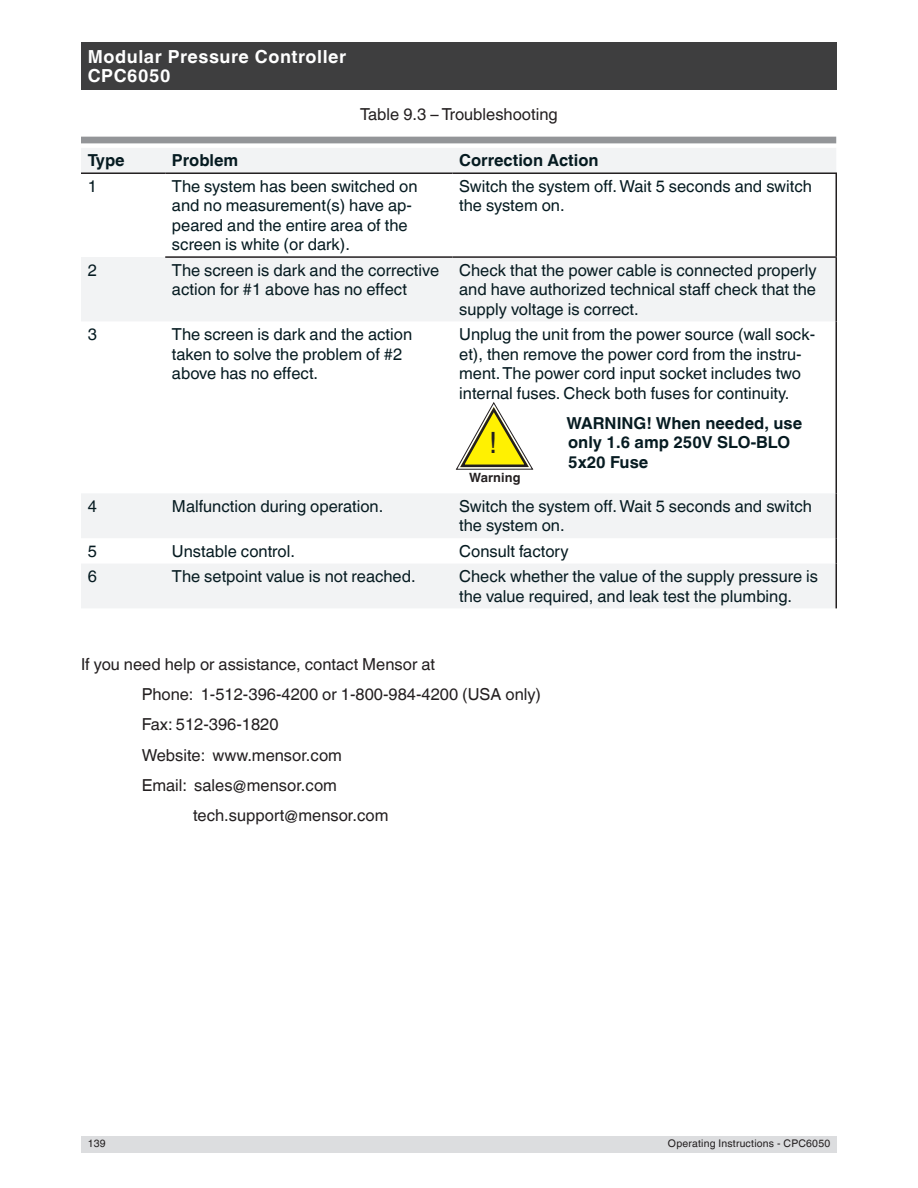
<style>
.page{position:relative;width:918px;height:1188px;background:#fff}
.page>*{position:absolute;margin:0;border:0;box-sizing:border-box;transform-origin:0 0}
.t1{font:29.25px "Helvetica World";color:#231f20}
.t2{font:700 18px/19.5px "Helvetica World";letter-spacing:.03em;color:#fff}
.Body_Copy{font:16.5px/19.5px "Helvetica World";color:#061b21}
.Figure_Title{font:16.5px "Helvetica World";color:#231f20}
.body_copy_indented_B{font:700 16.5px/19.5px "Helvetica World";color:#061b21}
.Body_Copy-2{font:700 16.5px "Helvetica World";color:#061b21}
.t3{font:700 12.75px "Helvetica World";letter-spacing:.01em;color:#231f20}
.t4{font:10.5px "Helvetica World";letter-spacing:.02em;color:#231f20}
</style>
<div class="page">
<div style="left:81px;top:1136px;width:756px;height:16px;background:#dcdddf"></div>
<div style="left:81px;top:43px;width:756px;height:47px;background:#3e3e3f"></div>
<div style="left:81px;top:137px;width:755px;height:6px;background:#939598"></div>
<svg style="left:81px;top:148px;width:755px;height:460px"></svg>
<hr style="left:836px;top:174px;width:1px;height:82px;background:#231f20">
<hr style="left:836px;top:258px;width:1px;height:63px;background:#231f20">
<hr style="left:836px;top:321px;width:1px;height:172px;background:#231f20">
<hr style="left:836px;top:493px;width:1px;height:45px;background:#231f20">
<svg style="left:836px;top:538px;width:1px;height:26px"></svg>
<hr style="left:836px;top:564px;width:1px;height:44px;background:#231f20">
<hr style="left:165px;top:256px;width:288px;height:2px;background:#231f20">
<hr style="left:453px;top:256px;width:384px;height:2px;background:#231f20">
<hr style="left:81px;top:172px;width:84px;height:2px;background:#231f20">
<hr style="left:165px;top:172px;width:288px;height:2px;background:#231f20">
<hr style="left:453px;top:172px;width:384px;height:2px;background:#231f20">
<svg style="left:455px;top:401px;width:79px;height:69px"></svg>
<p class="t2" style="left:88px;top:47px;width:260px">Modular Pressure Controller<br>CPC6050</p>
<p class="Figure_Title" style="left:360px;top:104px;width:199px">Table 9.3 – Troubleshooting</p>
<p class="Body_Copy-2" style="left:88px;top:151px;width:39px">Type</p>
<p class="Body_Copy-2" style="left:172px;top:151px;width:68px">Problem</p>
<p class="Body_Copy-2" style="left:459px;top:151px;width:141px">Correction Action</p>
<p class="Body_Copy" style="left:88px;top:176px;width:11px">1</p>
<p class="Body_Copy" style="left:172px;top:176px;width:247px">The system has been switched on and no measurement(s) have ap&shy;peared and the entire area of the screen is white (or dark).</p>
<p class="Body_Copy" style="left:459px;top:176px;width:354px">Switch the system off. Wait 5 seconds and switch the system on.</p>
<p class="Body_Copy" style="left:88px;top:260px;width:11px">2</p>
<p class="Body_Copy" style="left:172px;top:260px;width:269px">The screen is dark and the corrective action for #1 above has no effect</p>
<p class="Body_Copy" style="left:459px;top:260px;width:359px;text-align:justify">Check that the power cable is connected properly and have authorized technical staff check that the supply voltage is correct.</p>
<p class="Body_Copy" style="left:88px;top:325px;width:11px">3</p>
<p class="Body_Copy" style="left:172px;top:325px;width:242px">The screen is dark and the action taken to solve the problem of #2 above has no effect.</p>
<p class="Body_Copy" style="left:459px;top:325px;width:357px">Unplug the unit from the power source (wall sock&shy;et), then remove the power cord from the instru&shy;ment. The power cord input socket includes two internal fuses. Check both fuses for continuity.</p>
<p class="body_copy_indented_B" style="left:567px;top:413px;width:237px">WARNING! When needed, use only 1.6 amp 250V SLO-BLO<br>5x20 Fuse</p>
<p class="Body_Copy" style="left:88px;top:497px;width:11px">4</p>
<p class="Body_Copy" style="left:172px;top:497px;width:213px">Malfunction during operation.</p>
<p class="Body_Copy" style="left:459px;top:497px;width:354px">Switch the system off. Wait 5 seconds and switch the system on.</p>
<p class="Body_Copy" style="left:88px;top:541px;width:11px">5</p>
<p class="Body_Copy" style="left:172px;top:541px;width:124px">Unstable control.</p>
<p class="Body_Copy" style="left:459px;top:541px;width:111px">Consult factory</p>
<p class="Body_Copy" style="left:88px;top:567px;width:11px">6</p>
<p class="Body_Copy" style="left:172px;top:567px;width:245px">The setpoint value is not reached.</p>
<p class="Body_Copy" style="left:459px;top:567px;width:360px">Check whether the value of the supply pressure is the value required, and leak test the plumbing.</p>
<p class="t1" style="left:489px;top:426px;width:10px">!</p>
<p class="t3" style="left:469px;top:470px;width:53px">Warning</p>
<p class="Figure_Title" style="left:81px;top:654px;width:356px">If you need help or assistance, contact Mensor at</p>
<p class="Figure_Title" style="left:142px;top:685px;width:401px">Phone: 1-512-396-4200 or 1-800-984-4200 (USA only)</p>
<p class="Figure_Title" style="left:142px;top:715px;width:138px">Fax: 512-396-1820</p>
<p class="Figure_Title" style="left:142px;top:745px;width:202px">Website: www.mensor.com</p>
<p class="Figure_Title" style="left:142px;top:776px;width:197px">Email: sales@mensor.com</p>
<p class="Figure_Title" style="left:193px;top:806px;width:197px">tech.support@mensor.com</p>
<p class="t4" style="left:88px;top:1138px;width:19px">139</p>
<p class="t4" style="left:668px;top:1138px;width:164px">Operating Instructions - CPC6050</p>
</div>
